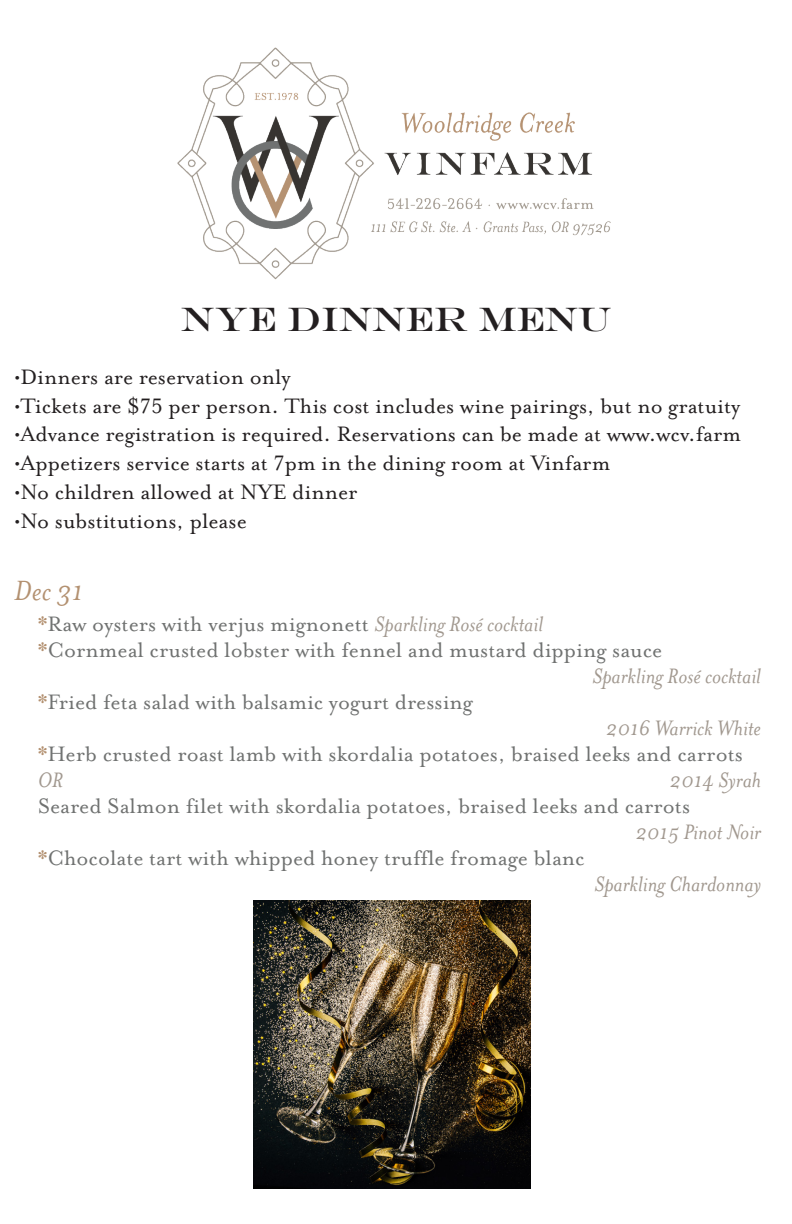
<style>
.page{position:relative;width:792px;height:1224px;background:#fff}
.page>*{position:absolute;margin:0;border:0;box-sizing:border-box;transform-origin:0 0}
.t1{font:34px "Engravers MT Pro";color:#231f20}
.t2{font:italic 32px "Mrs Eaves OT";color:#b39171}
.t3{font:24px/26px "Mrs Eaves Lining OT";color:#707271}
.t4{font:24px "Mrs Eaves Lining OT";color:#231f20}
.t5{font:italic 24px "Mrs Eaves OT";color:#a1988f}
.s1{color:#b39171}
.s2{font-family:"Mrs Eaves OT";font-style:italic;color:#a1988f}
</style>
<div class="page">
<img style="left:177px;top:47px;width:434px;height:233px">
<img style="left:254px;top:900px;width:276px;height:288px">
<p class="t1" style="left:181px;top:299px;width:432px">NYE DINNER MENU</p>
<p class="t4" style="left:14px;top:364px;width:278px">•Dinners are reservation only</p>
<p class="t4" style="left:14px;top:392px;width:728px">•Tickets are $75 per person. This cost includes wine pairings, but no gratuity</p>
<p class="t4" style="left:14px;top:421px;width:729px">•Advance registration is required. Reservations can be made at www.wcv.farm</p>
<p class="t4" style="left:14px;top:450px;width:598px">•Appetizers service starts at 7pm in the dining room at Vinfarm</p>
<p class="t4" style="left:14px;top:479px;width:345px">•No children allowed at NYE dinner</p>
<p class="t4" style="left:14px;top:508px;width:234px">•No substitutions, please</p>
<p class="t2" style="left:14px;top:573px;width:70px">Dec 31</p>
<p class="t3" style="left:38px;top:611px;width:507px"><span class="s1">*</span>Raw oysters with verjus mignonett <span class="s2">Sparkling Rosé cocktail</span></p>
<p class="t3" style="left:592px;top:637px;width:170px;text-indent:-555px"><span class="s1">*</span>Cornmeal crusted lobster with fennel and mustard dipping sauce<br><span class="s2">Sparkling Rosé cocktail</span></p>
<p class="t3" style="left:38px;top:689px;width:437px"><span class="s1">*</span>Fried feta salad with balsamic yogurt dressing</p>
<p class="t5" style="left:606px;top:715px;width:157px">2016 Warrick White</p>
<p class="t3" style="left:38px;top:741px;width:707px"><span class="s1">*</span>Herb crusted roast lamb with skordalia potatoes, braised leeks and carrots</p>
<p class="t5" style="left:38px;top:767px;width:27px">OR</p>
<p class="t5" style="left:670px;top:767px;width:93px">2014 Syrah</p>
<p class="t3" style="left:38px;top:793px;width:654px">Seared Salmon filet with skordalia potatoes, braised leeks and carrots</p>
<p class="t5" style="left:636px;top:819px;width:127px">2015 Pinot Noir</p>
<p class="t3" style="left:38px;top:845px;width:549px"><span class="s1">*</span>Chocolate tart with whipped honey truffle fromage blanc</p>
<p class="t5" style="left:594px;top:871px;width:168px">Sparkling Chardonnay</p>
</div>
